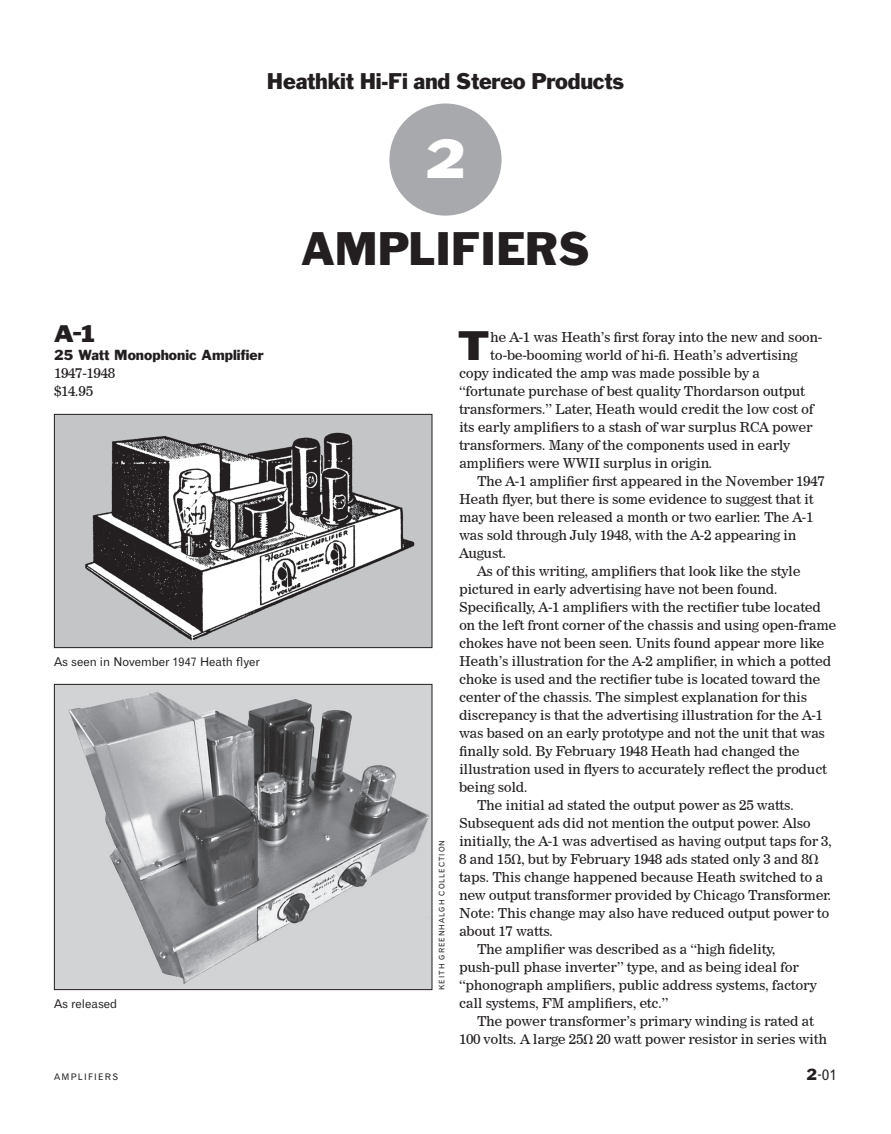
<style>
.page{position:relative;width:891px;height:1134px;background:#fff}
.page>*{position:absolute;margin:0;border:0;box-sizing:border-box;transform-origin:0 0}
.t1{font:expanded 48px "OL Franklin";color:#fff}
.t2{font:43.5px "Franklin Gothic";letter-spacing:-.01em;color:#231f20}
.t3{font:expanded 36px "OL Franklin";color:#231f20}
.t4{font:21px "Franklin Gothic";letter-spacing:-.01em;color:#231f20}
.t5{font:expanded 21px "OL Franklin";color:#231f20}
.t6{font:15px "Gothic 720 BT Roman B";color:#231f20}
.t7{font:13.5px "News 705 BT Roman B";letter-spacing:-.03em;color:#231f20}
.t8{font:13.5px/18px "Franklin Gothic";color:#231f20}
.t9{font:12px "Gothic 720 BT Roman B";color:#231f20}
.t10{font:9px "Gothic 720 BT Roman B";letter-spacing:.14em;color:#231f20}
.t11{font:7.5px "Gothic 720 BT Roman B";letter-spacing:.14em;color:#231f20}
.s1{font-family:"News 705 BT Roman B"}
.s2{font-family:"Franklin Gothic"}
</style>
<div class="page">
<div style="left:389px;top:104px;width:113px;height:112px;background:#a8a9ad;border-radius:50%"></div>
<img style="left:56px;top:416px;width:374px;height:230px">
<div style="left:54px;top:414px;width:378px;height:234px;border:1px solid #231f20"></div>
<img style="left:56px;top:686px;width:374px;height:302px">
<div style="left:54px;top:684px;width:378px;height:306px;border:1px solid #231f20"></div>
<p class="t4" style="left:267px;top:68px;width:359px">Heathkit Hi-Fi and Stereo Products</p>
<p class="t1" style="left:427px;top:123px;width:38px">2</p>
<p class="t5" style="left:54px;top:318px;width:42px">A-1</p>
<p class="t8" style="left:54px;top:346px;width:211px">25 Watt Monophonic Amplifier<br><span class="s1">1947-1948<br>$14.95</span></p>
<p class="t9" style="left:54px;top:654px;width:207px">As seen in November 1947 Heath flyer</p>
<p class="t9" style="left:54px;top:996px;width:65px">As released</p>
<p class="t2" style="left:301px;top:220px;width:37px">amp</p>
<p class="t2" style="left:409px;top:220px;width:175px">lifiers</p>
<p class="t11" style="left:437px;top:990px;width:150px;rotate:-90deg">Keith Greenhalgh collection</p>
<p class="t3" style="left:459px;top:319px;width:32px">T</p>
<p class="t7" style="left:490px;top:329px;width:334px">he A-1 was Heath’s first foray into the new and soon-</p>
<p class="t7" style="left:490px;top:347px;width:309px">to-be-booming world of hi-fi. Heath’s advertising</p>
<p class="t7" style="left:459px;top:365px;width:303px">copy indicated the amp was made possible by a</p>
<p class="t7" style="left:459px;top:383px;width:348px">“fortunate purchase of best quality Thordarson output</p>
<p class="t7" style="left:459px;top:401px;width:356px">transformers.” Later, Heath would credit the low cost of</p>
<p class="t7" style="left:459px;top:419px;width:355px">its early amplifiers to a stash of war surplus RCA power</p>
<p class="t7" style="left:459px;top:437px;width:333px">transformers. Many of the components used in early</p>
<p class="t7" style="left:459px;top:455px;width:255px">amplifiers were WWII surplus in origin.</p>
<p class="t7" style="left:477px;top:473px;width:349px">The A-1 amplifier first appeared in the November 1947</p>
<p class="t7" style="left:459px;top:491px;width:356px">Heath flyer, but there is some evidence to suggest that it</p>
<p class="t7" style="left:459px;top:509px;width:356px">may have been released a month or two earlier. The A-1</p>
<p class="t7" style="left:459px;top:527px;width:339px">was sold through July 1948, with the A-2 appearing in</p>
<p class="t7" style="left:459px;top:545px;width:49px">August.</p>
<p class="t7" style="left:477px;top:563px;width:325px">As of this writing, amplifiers that look like the style</p>
<p class="t7" style="left:459px;top:581px;width:320px">pictured in early advertising have not been found.</p>
<p class="t7" style="left:459px;top:599px;width:364px">Specifically, A-1 amplifiers with the rectifier tube located</p>
<p class="t7" style="left:459px;top:617px;width:379px">on the left front corner of the chassis and using open-frame</p>
<p class="t7" style="left:459px;top:635px;width:367px">chokes have not been seen. Units found appear more like</p>
<p class="t7" style="left:459px;top:653px;width:374px">Heath’s illustration for the A-2 amplifier, in which a potted</p>
<p class="t7" style="left:459px;top:671px;width:363px">choke is used and the rectifier tube is located toward the</p>
<p class="t7" style="left:459px;top:689px;width:350px">center of the chassis. The simplest explanation for this</p>
<p class="t7" style="left:459px;top:707px;width:366px">discrepancy is that the advertising illustration for the A-1</p>
<p class="t7" style="left:459px;top:725px;width:368px">was based on an early prototype and not the unit that was</p>
<p class="t7" style="left:459px;top:743px;width:342px">finally sold. By February 1948 Heath had changed the</p>
<p class="t7" style="left:459px;top:761px;width:370px">illustration used in flyers to accurately reflect the product</p>
<p class="t7" style="left:459px;top:779px;width:70px">being sold.</p>
<p class="t7" style="left:477px;top:797px;width:319px">The initial ad stated the output power as 25 watts.</p>
<p class="t7" style="left:459px;top:815px;width:354px">Subsequent ads did not mention the output power. Also</p>
<p class="t7" style="left:459px;top:833px;width:375px">initially, the A-1 was advertised as having output taps for 3,</p>
<p class="t7" style="left:459px;top:851px;width:361px">8 and 15Ω, but by February 1948 ads stated only 3 and 8Ω</p>
<p class="t7" style="left:459px;top:869px;width:366px">taps. This change happened because Heath switched to a</p>
<p class="t7" style="left:459px;top:887px;width:374px">new output transformer provided by Chicago Transformer.</p>
<p class="t7" style="left:459px;top:905px;width:372px">Note: This change may also have reduced output power to</p>
<p class="t7" style="left:459px;top:923px;width:96px">about 17 watts.</p>
<p class="t7" style="left:477px;top:941px;width:300px">The amplifier was described as a “high fidelity,</p>
<p class="t7" style="left:459px;top:959px;width:341px">push-pull phase inverter” type, and as being ideal for</p>
<p class="t7" style="left:459px;top:977px;width:360px">“phonograph amplifiers, public address systems, factory</p>
<p class="t7" style="left:459px;top:995px;width:211px">call systems, FM amplifiers, etc.”</p>
<p class="t7" style="left:477px;top:1013px;width:339px">The power transformer’s primary winding is rated at</p>
<p class="t7" style="left:459px;top:1031px;width:370px">100 volts. A large 25Ω 20 watt power resistor in series with</p>
<p class="t10" style="left:54px;top:1071px;width:66px">amplifiers</p>
<p class="t6" style="left:807px;top:1065px;width:32px"><span class="s2">2</span>-01</p>
</div>
